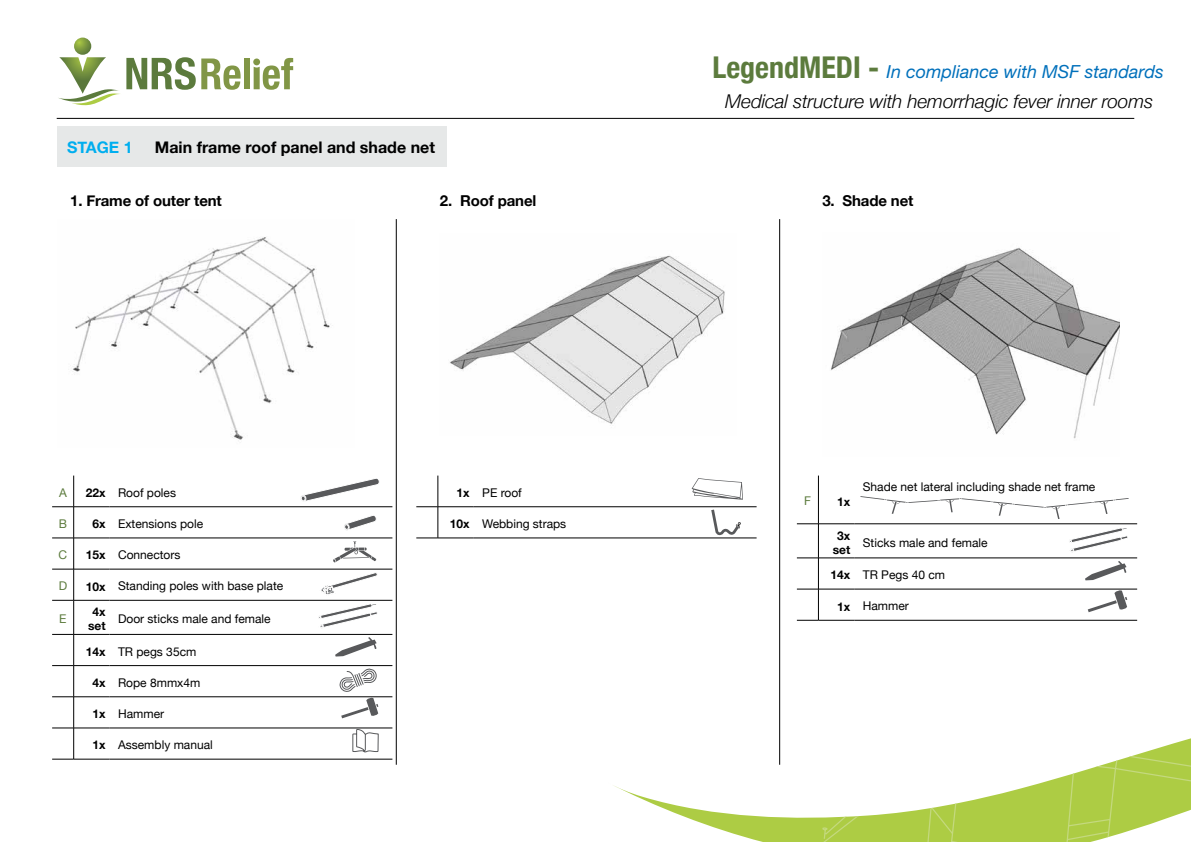
<style>
.page{position:relative;width:1191px;height:842px;background:#fff}
.page>*{position:absolute;margin:0;border:0;box-sizing:border-box;transform-origin:0 0}
.t1{font:italic 300 19px "Helvetica Neue";letter-spacing:-.005em;color:#000}
.t2{font:italic 18px "Helvetica Neue";color:#0070bb}
.t3{font:700 16px "Helvetica Neue";color:#000}
.t4{font:700 16px "Helvetica Neue";color:#00aeef}
.t5{font:700 15px "Helvetica Neue";letter-spacing:-.01em;color:#000}
.t6{font:12px "Helvetica Neue";color:#000}
.t7{font:700 12px/14.4px "Helvetica Neue";color:#000;text-align:center}
.t8{font:12px "Helvetica Neue";color:#5c7b3d}
.s1{font-weight:700;font-style:normal;font-stretch:condensed;font-size:30px;color:#5c7b3d}
.s2{font-weight:700}
</style>
<div class="page">
<svg style="left:613px;top:785px;width:137px;height:54px"></svg>
<svg style="left:750px;top:700px;width:441px;height:142px"></svg>
<hr style="left:57px;top:118px;width:1077px;height:1px;background:#000">
<svg style="left:74px;top:38px;width:17px;height:17px"></svg>
<svg style="left:58px;top:57px;width:183px;height:49px"></svg>
<div style="left:244px;top:59px;width:5px;height:30px;background:#819646"></div>
<svg style="left:254px;top:58px;width:39px;height:32px"></svg>
<div style="left:253px;top:59px;width:7px;height:6px;background:#819646;border-radius:50%"></div>
<img style="left:73px;top:237px;width:257px;height:204px">
<img style="left:450px;top:255px;width:275px;height:169px">
<img style="left:831px;top:247px;width:288px;height:192px">
<hr style="left:396px;top:219px;width:1px;height:546px;background:#000">
<hr style="left:779px;top:219px;width:1px;height:546px;background:#000">
<hr style="left:74px;top:476px;width:1px;height:31px;background:#000">
<svg style="left:52px;top:507px;width:22px;height:1px"></svg>
<hr style="left:74px;top:507px;width:36px;height:1px;background:#000">
<hr style="left:74px;top:507px;width:1px;height:31px;background:#000">
<hr style="left:110px;top:507px;width:282px;height:1px;background:#000">
<svg style="left:52px;top:538px;width:22px;height:1px"></svg>
<hr style="left:74px;top:538px;width:36px;height:1px;background:#000">
<hr style="left:74px;top:538px;width:1px;height:31px;background:#000">
<hr style="left:110px;top:538px;width:282px;height:1px;background:#000">
<svg style="left:52px;top:569px;width:22px;height:1px"></svg>
<hr style="left:74px;top:569px;width:36px;height:1px;background:#000">
<hr style="left:74px;top:569px;width:1px;height:31px;background:#000">
<hr style="left:110px;top:569px;width:282px;height:1px;background:#000">
<svg style="left:52px;top:600px;width:22px;height:1px"></svg>
<hr style="left:74px;top:600px;width:36px;height:1px;background:#000">
<hr style="left:74px;top:600px;width:1px;height:34px;background:#000">
<hr style="left:110px;top:600px;width:282px;height:1px;background:#000">
<svg style="left:52px;top:634px;width:22px;height:1px"></svg>
<hr style="left:74px;top:634px;width:36px;height:1px;background:#000">
<hr style="left:74px;top:634px;width:1px;height:31px;background:#000">
<hr style="left:110px;top:634px;width:282px;height:1px;background:#000">
<svg style="left:52px;top:665px;width:22px;height:1px"></svg>
<hr style="left:74px;top:665px;width:36px;height:1px;background:#000">
<hr style="left:74px;top:666px;width:1px;height:31px;background:#000">
<hr style="left:110px;top:665px;width:282px;height:1px;background:#000">
<svg style="left:52px;top:697px;width:22px;height:1px"></svg>
<hr style="left:74px;top:697px;width:36px;height:1px;background:#000">
<hr style="left:74px;top:697px;width:1px;height:31px;background:#000">
<hr style="left:110px;top:697px;width:282px;height:1px;background:#000">
<svg style="left:52px;top:728px;width:22px;height:1px"></svg>
<hr style="left:74px;top:728px;width:36px;height:1px;background:#000">
<hr style="left:74px;top:728px;width:1px;height:31px;background:#000">
<hr style="left:110px;top:728px;width:282px;height:1px;background:#000">
<svg style="left:52px;top:759px;width:22px;height:1px"></svg>
<hr style="left:74px;top:759px;width:36px;height:1px;background:#000">
<hr style="left:110px;top:759px;width:282px;height:1px;background:#000">
<hr style="left:818px;top:476px;width:1px;height:48px;background:#000">
<svg style="left:797px;top:524px;width:21px;height:1px"></svg>
<hr style="left:818px;top:524px;width:36px;height:1px;background:#000">
<hr style="left:818px;top:524px;width:1px;height:34px;background:#000">
<hr style="left:854px;top:524px;width:283px;height:1px;background:#000">
<svg style="left:797px;top:558px;width:21px;height:1px"></svg>
<hr style="left:818px;top:558px;width:36px;height:1px;background:#000">
<hr style="left:818px;top:558px;width:1px;height:31px;background:#000">
<hr style="left:854px;top:558px;width:283px;height:1px;background:#000">
<svg style="left:797px;top:589px;width:21px;height:1px"></svg>
<hr style="left:818px;top:589px;width:36px;height:1px;background:#000">
<hr style="left:818px;top:589px;width:1px;height:31px;background:#000">
<hr style="left:854px;top:589px;width:283px;height:1px;background:#000">
<svg style="left:797px;top:620px;width:21px;height:1px"></svg>
<hr style="left:818px;top:620px;width:36px;height:1px;background:#000">
<hr style="left:854px;top:620px;width:283px;height:1px;background:#000">
<hr style="left:438px;top:476px;width:1px;height:31px;background:#000">
<svg style="left:416px;top:507px;width:22px;height:1px"></svg>
<hr style="left:438px;top:507px;width:36px;height:1px;background:#000">
<hr style="left:438px;top:507px;width:1px;height:31px;background:#000">
<hr style="left:474px;top:507px;width:282px;height:1px;background:#000">
<svg style="left:416px;top:538px;width:22px;height:1px"></svg>
<hr style="left:438px;top:538px;width:36px;height:1px;background:#000">
<hr style="left:474px;top:538px;width:282px;height:1px;background:#000">
<div style="left:57px;top:127px;width:390px;height:40px;background:#e6e8e8"></div>
<svg style="left:301px;top:478px;width:78px;height:23px"></svg>
<svg style="left:344px;top:515px;width:32px;height:15px"></svg>
<svg style="left:341px;top:698px;width:37px;height:20px"></svg>
<svg style="left:1087px;top:590px;width:40px;height:22px"></svg>
<svg style="left:1085px;top:561px;width:41px;height:19px"></svg>
<svg style="left:335px;top:637px;width:42px;height:55px"></svg>
<svg style="left:352px;top:729px;width:27px;height:24px"></svg>
<svg style="left:333px;top:541px;width:44px;height:22px"></svg>
<svg style="left:860px;top:496px;width:268px;height:23px"></svg>
<svg style="left:691px;top:478px;width:52px;height:22px"></svg>
<svg style="left:319px;top:604px;width:58px;height:24px"></svg>
<svg style="left:1069px;top:528px;width:59px;height:24px"></svg>
<svg style="left:321px;top:573px;width:56px;height:22px"></svg>
<svg style="left:711px;top:510px;width:30px;height:25px"></svg>
<h3 class="t4" style="left:67px;top:135px;width:67px">STAGE 1</h3>
<h3 class="t3" style="left:155px;top:135px;width:281px">Main frame roof panel and shade net</h3>
<h2 class="t2" style="left:712px;top:58px;width:453px"><span class="s1">LegendMEDI -</span> In compliance with MSF standards</h2>
<h1 class="t1" style="left:725px;top:87px;width:429px">Medical structure with hemorrhagic fever inner rooms</h1>
<p class="t5" style="left:70px;top:189px;width:153px">1. Frame of outer tent</p>
<p class="t5" style="left:440px;top:189px;width:98px">2. Roof panel</p>
<p class="t5" style="left:822px;top:189px;width:93px">3. Shade net</p>
<p class="t8" style="left:59px;top:484px;width:9px">A</p>
<p class="t6" style="left:86px;top:484px;width:92px"><span class="s2">22x</span> Roof poles</p>
<p class="t8" style="left:59px;top:515px;width:10px">B</p>
<p class="t6" style="left:92px;top:515px;width:112px"><span class="s2">6x</span> Extensions pole</p>
<p class="t8" style="left:59px;top:546px;width:10px">C</p>
<p class="t6" style="left:86px;top:546px;width:96px"><span class="s2">15x</span> Connectors</p>
<p class="t8" style="left:59px;top:577px;width:10px">D</p>
<p class="t6" style="left:86px;top:577px;width:199px"><span class="s2">10x</span> Standing poles with base plate</p>
<p class="t8" style="left:59px;top:610px;width:9px">E</p>
<p class="t7" style="left:88px;top:605px;width:19px">4x set</p>
<p class="t6" style="left:118px;top:610px;width:154px">Door sticks male and female</p>
<p class="t6" style="left:86px;top:643px;width:112px"><span class="s2">14x</span> TR pegs 35cm</p>
<p class="t6" style="left:92px;top:674px;width:109px"><span class="s2">4x</span> Rope 8mmx4m</p>
<p class="t6" style="left:92px;top:705px;width:73px"><span class="s2">1x</span> Hammer</p>
<p class="t6" style="left:92px;top:736px;width:122px"><span class="s2">1x</span> Assembly manual</p>
<p class="t6" style="left:456px;top:484px;width:67px"><span class="s2">1x</span> PE roof</p>
<p class="t6" style="left:450px;top:515px;width:118px"><span class="s2">10x</span> Webbing straps</p>
<p class="t8" style="left:804px;top:492px;width:8px">F</p>
<p class="t7" style="left:837px;top:494px;width:15px">1x</p>
<p class="t6" style="left:863px;top:478px;width:234px">Shade net lateral including shade net frame</p>
<p class="t7" style="left:832px;top:528px;width:19px">3x set</p>
<p class="t6" style="left:863px;top:534px;width:126px">Sticks male and female</p>
<p class="t6" style="left:830px;top:566px;width:116px"><span class="s2">14x</span> TR Pegs 40 cm</p>
<p class="t6" style="left:837px;top:597px;width:73px"><span class="s2">1x</span> Hammer</p>
</div>
